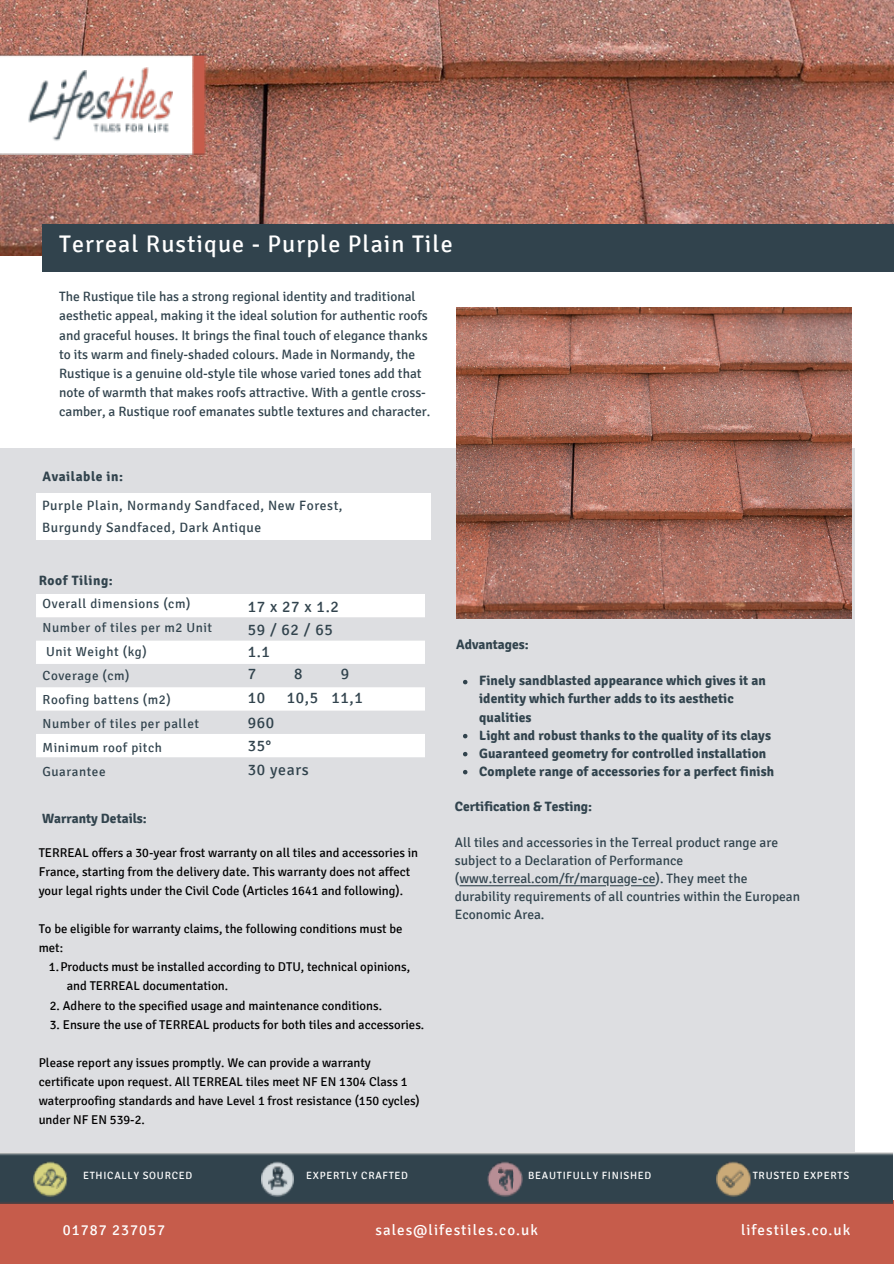
<style>
.page{position:relative;width:894px;height:1264px;background:#fff}
.page>*{position:absolute;margin:0;border:0;box-sizing:border-box;transform-origin:0 0}
.t1{font:24px "Signika";letter-spacing:.045em;color:#fff}
.t2{font:15.9px "Signika";letter-spacing:.045em;color:#31434d}
.t3{font:15px "Signika";letter-spacing:.07em;color:#fff}
.t4{font:13.5px/19.2px "Signika";color:#31434d}
.t5{font:700 13.5px/18px "Signika";letter-spacing:.005em;color:#31434d}
.t6{font:13.5px/21.3px "Signika";letter-spacing:.04em;color:#31434d}
.t7{font:700 13.5px "Signika";letter-spacing:.04em;color:#31434d}
.t8{font:13.2px/24px "Signika";letter-spacing:.04em;color:#31434d}
.t9{font:12.75px/19px "Signika";color:#000}
.t10{font:10.5px "Signika";letter-spacing:.07em;color:#fff}
</style>
<div class="page">
<div style="left:0;top:1200px;width:893px;height:63px;background:#c65c4b"></div>
<div style="left:0;top:448px;width:854px;height:704px;background:#dddee1"></div>
<img style="left:0;top:0;width:893px;height:255px">
<div style="left:43px;top:225px;width:850px;height:47px;background:#31434d"></div>
<svg style="left:36px;top:594px;width:388px;height:163px;fill:#fff"></svg>
<div style="left:36px;top:493px;width:394px;height:23px;background:#fff"></div>
<img style="left:0;top:54px;width:192px;height:100px">
<img style="left:192px;top:54px;width:14px;height:100px">
<img style="left:27px;top:71px;width:60px;height:70px">
<img style="left:107px;top:76px;width:23px;height:42px">
<img style="left:76px;top:90px;width:13px;height:30px">
<img style="left:130px;top:68px;width:18px;height:52px">
<img style="left:89px;top:90px;width:21px;height:30px">
<img style="left:153px;top:90px;width:19px;height:30px">
<svg style="left:62px;top:80px;width:5px;height:9px"></svg>
<svg style="left:129px;top:78px;width:6px;height:9px"></svg>
<svg style="left:93px;top:123px;width:76px;height:9px"></svg>
<img style="left:140px;top:89px;width:16px;height:30px">
<img style="left:456px;top:307px;width:395px;height:311px">
<img style="left:0;top:1152px;width:892px;height:51px">
<img style="left:33px;top:1160px;width:35px;height:36px">
<img style="left:37px;top:1171px;width:26px;height:17px">
<img style="left:36px;top:1171px;width:14px;height:15px">
<img style="left:42px;top:1173px;width:17px;height:12px">
<img style="left:50px;top:1174px;width:13px;height:14px">
<svg style="left:46px;top:1167px;width:9px;height:14px"></svg>
<img style="left:261px;top:1160px;width:33px;height:36px">
<svg style="left:269px;top:1166px;width:18px;height:23px"></svg>
<img style="left:487px;top:1160px;width:35px;height:36px">
<svg style="left:498px;top:1167px;width:15px;height:11px"></svg>
<img style="left:510px;top:1169px;width:3px;height:19px">
<img style="left:500px;top:1169px;width:10px;height:21px">
<img style="left:716px;top:1160px;width:34px;height:36px">
<img style="left:721px;top:1174px;width:5px;height:14px">
<img style="left:726px;top:1169px;width:18px;height:19px">
<svg style="left:459px;top:885px;width:196px;height:1px"></svg>
<svg style="left:463px;top:680px;width:4px;height:4px"></svg>
<svg style="left:463px;top:734px;width:4px;height:4px"></svg>
<svg style="left:463px;top:752px;width:4px;height:4px"></svg>
<svg style="left:463px;top:770px;width:4px;height:4px"></svg>
<div style="left:36px;top:516px;width:394px;height:23px;background:#fff"></div>
<p class="t1" style="left:59px;top:229px;width:395px">Terreal Rustique - Purple Plain Tile</p>
<p class="t4" style="left:59px;top:287px;width:372px">The Rustique tile has a strong regional identity and traditional aesthetic appeal, making it the ideal solution for authentic roofs and graceful houses. It brings the final touch of elegance thanks to its warm and finely-shaded colours. Made in Normandy, the Rustique is a genuine old-style tile whose varied tones add that note of warmth that makes roofs attractive. With a gentle cross&shy;camber, a Rustique roof emanates subtle textures and character.</p>
<p class="t7" style="left:43px;top:468px;width:82px">Available in:</p>
<p class="t6" style="left:42px;top:495px;width:302px">Purple Plain, Normandy Sandfaced, New Forest,<br>Burgundy Sandfaced, Dark Antique</p>
<p class="t7" style="left:39px;top:572px;width:76px">Roof Tiling:</p>
<p class="t8" style="left:43px;top:591px;width:171px">Overall dimensions (cm)<br>Number of tiles per m2 Unit<br>Unit Weight (kg)<br>Coverage (cm)<br>Roofing battens (m2)<br>Number of tiles per pallet<br>Minimum roof pitch<br>Guarantee</p>
<p class="t2" style="left:248px;top:597px;width:93px">17 x 27 x 1.2</p>
<p class="t2" style="left:248px;top:619px;width:87px">59/62/65</p>
<p class="t2" style="left:248px;top:642px;width:24px">1.1</p>
<p class="t2" style="left:248px;top:664px;width:10px">7</p>
<p class="t2" style="left:294px;top:664px;width:10px">8</p>
<p class="t2" style="left:341px;top:664px;width:10px">9</p>
<p class="t2" style="left:248px;top:688px;width:19px">10</p>
<p class="t2" style="left:286px;top:688px;width:78px">10,5 11,1</p>
<p class="t2" style="left:248px;top:712px;width:28px">960</p>
<p class="t2" style="left:248px;top:736px;width:25px">35°</p>
<p class="t2" style="left:248px;top:759px;width:63px">30 years</p>
<p class="t5" style="left:42px;top:809px;width:106px">Warranty Details:</p>
<p class="t9" style="left:39px;top:843px;width:381px">TERREAL offers a 30-year frost warranty on all tiles and accessories in<br>France, starting from the delivery date. This warranty does not affect your legal rights under the Civil Code (Articles 1641 and following).</p>
<p class="t9" style="left:39px;top:919px;width:365px">To be eligible for warranty claims, the following conditions must be met:</p>
<p class="t9" style="left:49px;top:957px;width:362px">1.Products must be installed according to DTU, technical opinions,</p>
<p class="t9" style="left:67px;top:976px;width:163px">and TERREAL documentation.</p>
<p class="t9" style="left:50px;top:995px;width:333px">2. Adhere to the specified usage and maintenance conditions.</p>
<p class="t9" style="left:50px;top:1014px;width:376px">3. Ensure the use of TERREAL products for both tiles and accessories.</p>
<p class="t9" style="left:39px;top:1053px;width:382px">Please report any issues promptly. We can provide a warranty certificate upon request. All TERREAL tiles meet NF EN 1304 Class 1 waterproofing standards and have Level 1 frost resistance (150 cycles) under NF EN 539-2.</p>
<p class="t5" style="left:456px;top:636px;width:74px">Advantages:</p>
<p class="t5" style="left:479px;top:672px;width:288px">Finely sandblasted appearance which gives it an identity which further adds to its aesthetic qualities</p>
<p class="t5" style="left:479px;top:726px;width:293px">Light and robust thanks to the quality of its clays</p>
<p class="t5" style="left:479px;top:744px;width:288px">Guaranteed geometry for controlled installation</p>
<p class="t5" style="left:479px;top:762px;width:296px">Complete range of accessories for a perfect finish</p>
<p class="t5" style="left:455px;top:797px;width:139px">Certification &amp; Testing:</p>
<p class="t4" style="left:455px;top:833px;width:346px;line-height:18px">All tiles and accessories in the Terreal product range are subject to a Declaration of Performance (www.terreal.com/fr/marquage-ce). They meet the durability requirements of all countries within the European Economic Area.</p>
<p class="t10" style="left:83px;top:1169px;width:111px">ETHICALLY SOURCED</p>
<p class="t10" style="left:306px;top:1169px;width:103px">EXPERTLY CRAFTED</p>
<p class="t10" style="left:528px;top:1169px;width:125px">BEAUTIFULLY FINISHED</p>
<p class="t10" style="left:752px;top:1169px;width:98px">TRUSTED EXPERTS</p>
<p class="t3" style="left:63px;top:1220px;width:104px">01787 237057</p>
<p class="t3" style="left:375px;top:1220px;width:164px">sales@lifestiles.co.uk</p>
<p class="t3" style="left:740px;top:1220px;width:111px">lifestiles.co.uk</p>
</div>
